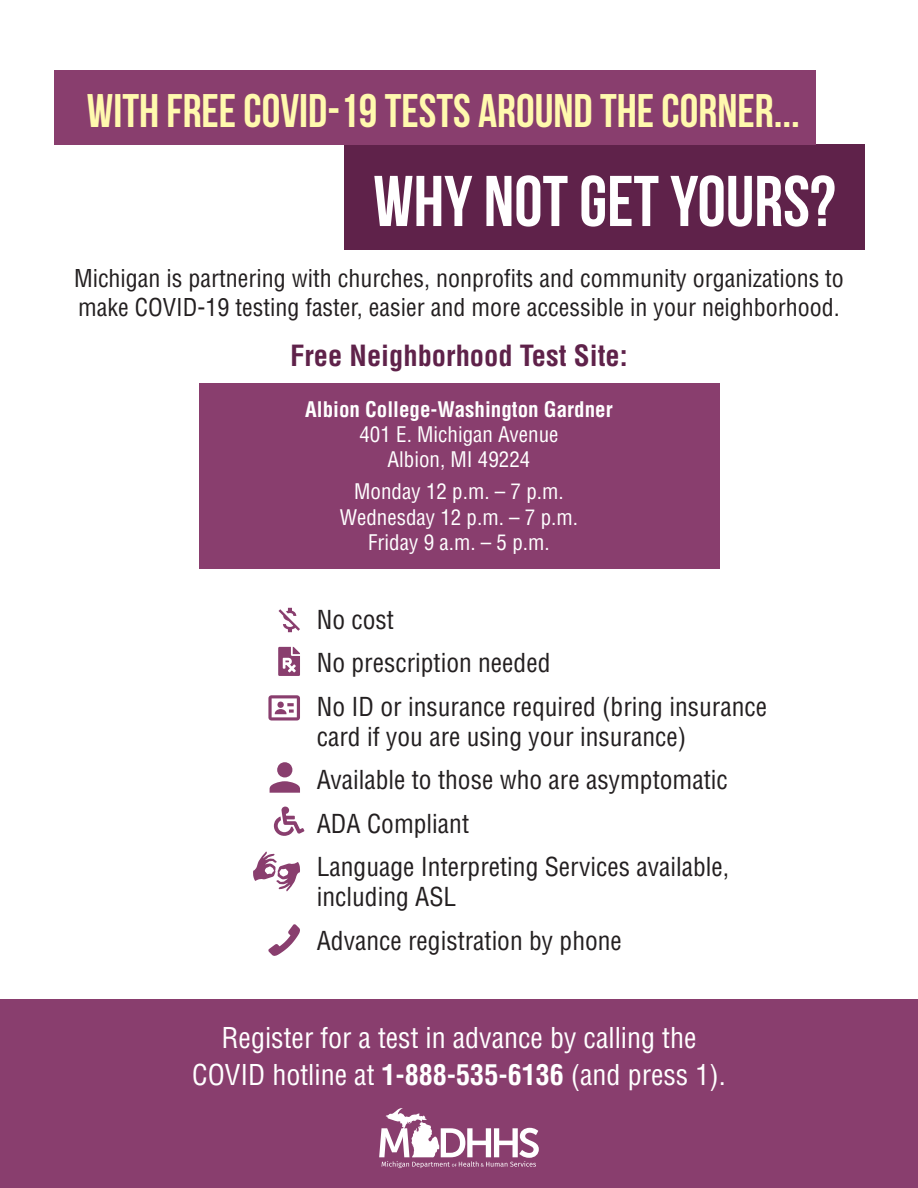
<style>
.page{position:relative;width:918px;height:1188px;background:#fff}
.page>*{position:absolute;margin:0;border:0;box-sizing:border-box;transform-origin:0 0}
.New_Paragraph_Style{font:71.7px "Bebas Neue";color:#fff}
.New_Paragraph_Style-2{font:47.1px "Bebas Neue";color:#fff9ae}
.body_bopy{font:700 condensed 28.5px "Helvetica LT Std";color:#5f224a}
.body_bopy-2{font:condensed 28.05px/37px "Helvetica LT Std";color:#fff;text-align:center}
.body_bopy-3{font:condensed 25.5px/30px "Helvetica LT Std";color:#231f20}
.body_bopy-4{font:condensed 24px/28.8px "Helvetica LT Std";color:#231f20}
.body_bopy-5{font:condensed 21px/25.2px "Helvetica LT Std";color:#fff;text-align:center}
.s1{font-weight:700}
</style>
<div class="page">
<div style="left:0;top:999px;width:918px;height:189px;background:#893e6e"></div>
<svg style="left:379px;top:1108px;width:160px;height:60px"></svg>
<div style="left:344px;top:145px;width:521px;height:105px;background:#5f224a"></div>
<div style="left:54px;top:70px;width:761px;height:75px;background:#893e6e"></div>
<div style="left:199px;top:383px;width:520px;height:185px;background:#893e6e"></div>
<svg style="left:279px;top:608px;width:21px;height:24px"></svg>
<svg style="left:278px;top:647px;width:22px;height:29px"></svg>
<svg style="left:268px;top:695px;width:32px;height:26px"></svg>
<svg style="left:268px;top:924px;width:32px;height:32px"></svg>
<svg style="left:270px;top:762px;width:30px;height:31px"></svg>
<svg style="left:253px;top:851px;width:47px;height:40px"></svg>
<svg style="left:274px;top:807px;width:30px;height:29px"></svg>
<p class="New_Paragraph_Style-2" style="left:87px;top:84px;width:715px">WITH FREE COVID-19 TESTS AROUND THE CORNER...</p>
<p class="New_Paragraph_Style" style="left:373px;top:162px;width:464px">WHY NOT GET YOURS?</p>
<p class="body_bopy-4" style="left:74px;top:263px;width:771px">Michigan is partnering with churches, nonprofits and community organizations to make COVID-19 testing faster, easier and more accessible in your neighborhood.</p>
<p class="body_bopy" style="left:290px;top:337px;width:339px">Free Neighborhood Test Site:</p>
<p class="body_bopy-5" style="left:305px;top:397px;width:309px"><span class="s1">Albion College-Washington Gardner<br></span>401 E. Michigan Avenue<br>Albion, MI 49224</p>
<p class="body_bopy-5" style="left:340px;top:479px;width:240px">Monday 12 p.m. – 7 p.m.<br>Wednesday 12 p.m. – 7 p.m.<br>Friday 9 a.m. – 5 p.m.</p>
<p class="body_bopy-3" style="left:317px;top:604px;width:79px">No cost</p>
<p class="body_bopy-3" style="left:317px;top:648px;width:235px">No prescription needed</p>
<p class="body_bopy-3" style="left:317px;top:691px;width:452px">No ID or insurance required (bring insurance card if you are using your insurance)</p>
<p class="body_bopy-3" style="left:317px;top:765px;width:412px">Available to those who are asymptomatic</p>
<p class="body_bopy-3" style="left:317px;top:808px;width:154px">ADA Compliant</p>
<p class="body_bopy-3" style="left:317px;top:852px;width:414px">Language Interpreting Services available, including ASL</p>
<p class="body_bopy-3" style="left:317px;top:925px;width:307px">Advance registration by phone</p>
<p class="body_bopy-2" style="left:192px;top:1019px;width:535px">Register for a test in advance by calling the<br>COVID hotline at <span class="s1">1-888-535-6136</span> (and press 1).</p>
</div>
